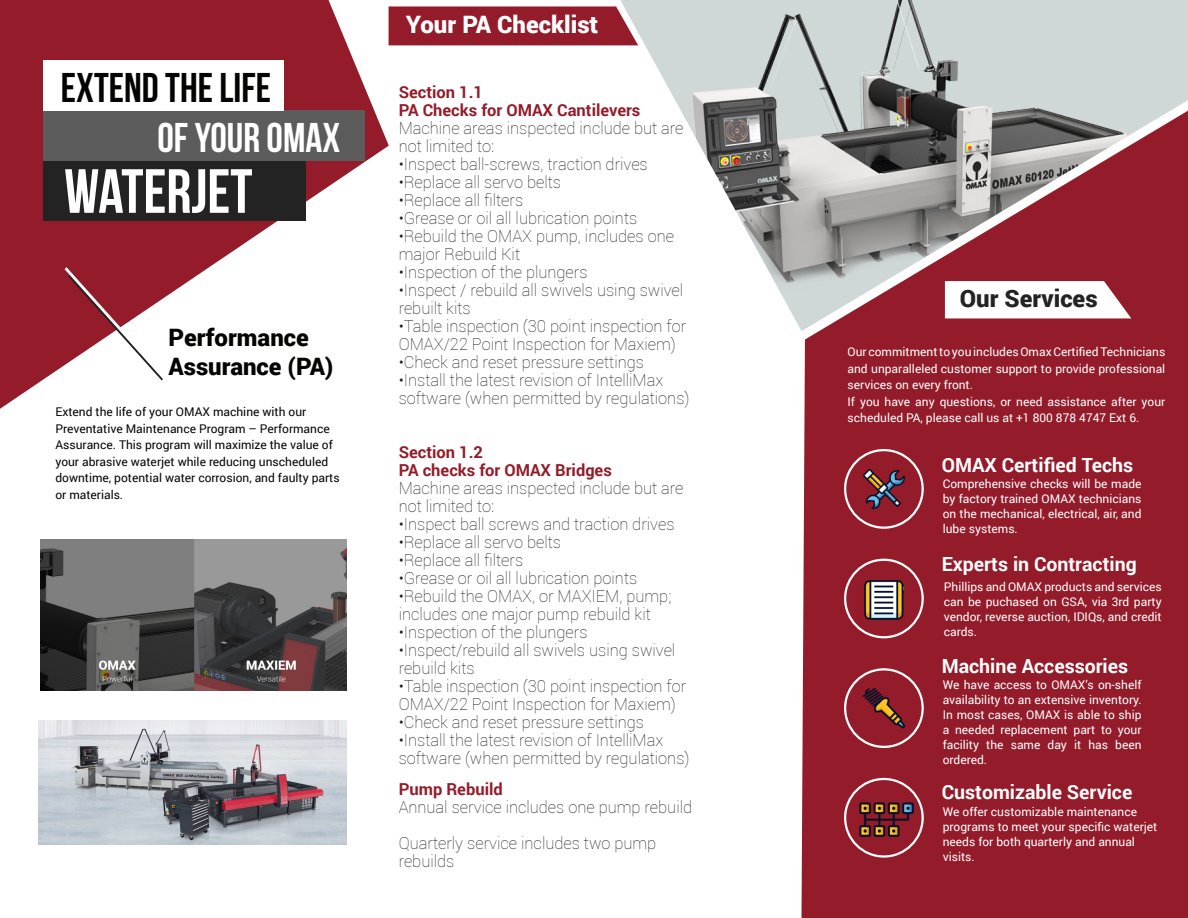
<style>
.page{position:relative;width:1188px;height:918px;background:#fff}
.page>*{position:absolute;margin:0;border:0;box-sizing:border-box;transform-origin:0 0}
.t1{font:700 62.25px "Bebas Neue";color:#fff}
.t2{font:700 41.55px "Bebas Neue";color:#040503}
.t3{font:700 41.55px "Bebas Neue";color:#fff}
.t4{font:900 24px "Roboto";color:#040503}
.t5{font:900 24px "Roboto";color:#fff}
.t6{font:900 24px "Roboto";color:#232323}
.t7{font:700 19.5px "Roboto";color:#fff}
.t8{font:100 16.5px/18px "Roboto";color:#231f20}
.t9{font:700 16.5px "Roboto";color:#931c2a}
.t10{font:12px/15px "Roboto";color:#fff;text-align:justify}
.t11{font:12px/16.5px "Roboto";color:#040503}
</style>
<div class="page">
<svg style="left:0;top:0;width:389px;height:409px;fill:#941b2a"></svg>
<div style="left:802px;top:350px;width:386px;height:568px;background:#941b2a"></div>
<svg style="left:620px;top:0;width:568px;height:350px"></svg>
<svg style="left:945px;top:281px;width:186px;height:37px"></svg>
<svg style="left:388px;top:5px;width:251px;height:41px"></svg>
<div style="left:43px;top:161px;width:263px;height:59px;background:#232323"></div>
<div style="left:43px;top:110px;width:322px;height:51px;background:#5d5c5d"></div>
<div style="left:43px;top:60px;width:240px;height:50px;background:#fff"></div>
<svg style="left:65px;top:267px;width:119px;height:133px"></svg>
<div style="left:844px;top:449px;width:80px;height:80px;border:2px solid #fff;border-radius:50%"></div>
<div style="left:844px;top:559px;width:80px;height:79px;border:2px solid #fff;border-radius:50%"></div>
<div style="left:844px;top:668px;width:80px;height:80px;border:2px solid #fff;border-radius:50%"></div>
<div style="left:844px;top:778px;width:80px;height:80px;border:2px solid #fff;border-radius:50%"></div>
<img style="left:41px;top:539px;width:306px;height:152px">
<img style="left:860px;top:465px;width:48px;height:48px">
<img style="left:856px;top:680px;width:56px;height:56px">
<img style="left:854px;top:788px;width:65px;height:64px">
<img style="left:858px;top:571px;width:45px;height:51px">
<img style="left:39px;top:720px;width:308px;height:125px">
<p class="t2" style="left:61px;top:65px;width:212px">EXTEND THE LIFE</p>
<p class="t3" style="left:158px;top:115px;width:184px">OF YOUR OMAX</p>
<p class="t1" style="left:64px;top:157px;width:190px">WATERJET</p>
<p class="t4" style="left:168px;top:321px;width:142px">Performance</p>
<p class="t4" style="left:168px;top:350px;width:166px">Assurance (PA)</p>
<p class="t11" style="left:55px;top:403px;width:286px">Extend the life of your OMAX machine with our Preventative Maintenance Program – Performance Assurance. This program will maximize the value of your abrasive waterjet while reducing unscheduled downtime, potential water corrosion, and faulty parts or materials.</p>
<p class="t5" style="left:406px;top:8px;width:194px">Your PA Checklist</p>
<p class="t9" style="left:399px;top:80px;width:86px">Section 1.1</p>
<p class="t9" style="left:399px;top:98px;width:243px">PA Checks for OMAX Cantilevers</p>
<p class="t8" style="left:399px;top:118px;width:286px">Machine areas inspected include but are not limited to:</p>
<p class="t8" style="left:399px;top:154px;width:251px">•Inspect ball-screws, traction drives</p>
<p class="t8" style="left:399px;top:172px;width:164px">•Replace all servo belts</p>
<p class="t8" style="left:399px;top:190px;width:126px">•Replace all filters</p>
<p class="t8" style="left:399px;top:208px;width:240px">•Grease or oil all lubrication points</p>
<p class="t8" style="left:399px;top:226px;width:277px">•Rebuild the OMAX pump, includes one major Rebuild Kit</p>
<p class="t8" style="left:399px;top:262px;width:190px">•Inspection of the plungers</p>
<p class="t8" style="left:399px;top:280px;width:286px">•Inspect / rebuild all swivels using swivel rebuilt kits</p>
<p class="t8" style="left:399px;top:316px;width:289px">•Table inspection (30 point inspection for<br>OMAX/22 Point Inspection for Maxiem)</p>
<p class="t8" style="left:399px;top:352px;width:247px">•Check and reset pressure settings</p>
<p class="t8" style="left:399px;top:370px;width:292px">•Install the latest revision of IntelliMax software (when permitted by regulations)</p>
<p class="t9" style="left:399px;top:440px;width:86px">Section 1.2</p>
<p class="t9" style="left:399px;top:458px;width:215px">PA checks for OMAX Bridges</p>
<p class="t8" style="left:399px;top:478px;width:286px">Machine areas inspected include but are not limited to:</p>
<p class="t8" style="left:399px;top:514px;width:277px">•Inspect ball screws and traction drives</p>
<p class="t8" style="left:399px;top:532px;width:164px">•Replace all servo belts</p>
<p class="t8" style="left:399px;top:550px;width:126px">•Replace all filters</p>
<p class="t8" style="left:399px;top:568px;width:240px">•Grease or oil all lubrication points</p>
<p class="t8" style="left:399px;top:586px;width:274px">•Rebuild the OMAX, or MAXIEM, pump; includes one major pump rebuild kit</p>
<p class="t8" style="left:399px;top:622px;width:190px">•Inspection of the plungers</p>
<p class="t8" style="left:399px;top:640px;width:278px">•Inspect/rebuild all swivels using swivel rebuild kits</p>
<p class="t8" style="left:399px;top:676px;width:289px">•Table inspection (30 point inspection for<br>OMAX/22 Point Inspection for Maxiem)</p>
<p class="t8" style="left:399px;top:712px;width:247px">•Check and reset pressure settings</p>
<p class="t8" style="left:399px;top:730px;width:292px">•Install the latest revision of IntelliMax software (when permitted by regulations)</p>
<p class="t9" style="left:399px;top:778px;width:106px">Pump Rebuild</p>
<p class="t8" style="left:399px;top:798px;width:295px">Annual service includes one pump rebuild</p>
<p class="t8" style="left:399px;top:834px;width:259px">Quarterly service includes two pump rebuilds</p>
<p class="t6" style="left:960px;top:282px;width:139px">Our Services</p>
<p class="t10" style="left:848px;top:343px;width:319px;line-height:16.5px">Our commitment to you includes Omax Certified Technicians and unparalleled customer support to provide professional services on every front.</p>
<p class="t10" style="left:848px;top:393px;width:319px;line-height:16.5px">If you have any questions, or need assistance after your scheduled PA, please call us at +1 800 878 4747 Ext 6.</p>
<p class="t7" style="left:942px;top:452px;width:193px">OMAX Certified Techs</p>
<p class="t10" style="left:943px;top:475px;width:200px">Comprehensive checks will be made by factory trained OMAX technicians on the mechanical, electrical, air, and lube systems.</p>
<p class="t7" style="left:942px;top:551px;width:197px">Experts in Contracting</p>
<p class="t10" style="left:944px;top:579px;width:219px">Phillips and OMAX products and services can be puchased on GSA, via 3rd party vendor, reverse auction, IDIQs, and credit cards.</p>
<p class="t7" style="left:942px;top:653px;width:188px">Machine Accessories</p>
<p class="t10" style="left:943px;top:677px;width:200px">We have access to OMAX’s on-shelf availability to an extensive inventory.<br>In most cases, OMAX is able to ship a needed replacement part to your facility the same day it has been ordered.</p>
<p class="t7" style="left:942px;top:779px;width:192px">Customizable Service</p>
<p class="t10" style="left:943px;top:804px;width:216px;text-align:left">We offer customizable maintenance programs to meet your specific waterjet needs for both quarterly and annual visits.</p>
</div>
